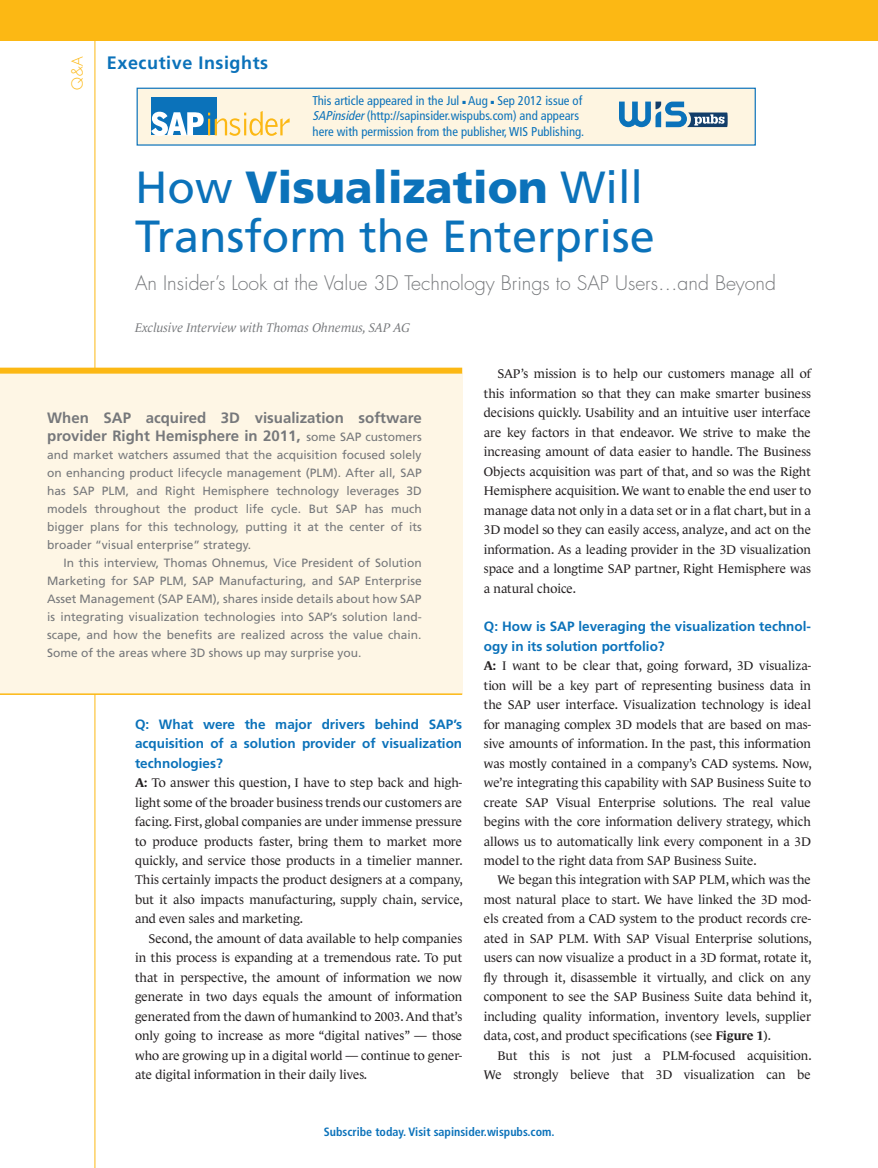
<style>
.page{position:relative;width:878px;height:1168px;background:#fff}
.page>*{position:absolute;margin:0;border:0;box-sizing:border-box;transform-origin:0 0}
.Article_Headline{font:45px/49.5px "Frutiger LT Std";color:#0b72ba}
.Article_subhead_1{font:300 19.5px "Futura Std";color:#76787b}
.t1{font:700 18px "Frutiger LT Std";letter-spacing:.03em;color:#0b72ba}
.Shaded_Intro_box_tex{font:700 15px/18px "Frutiger LT Std";color:#76787b}
.t2{font:300 15px "Futura Std";color:#fcb814}
.Question{font:700 13.5px/19.5px "Frutiger LT Std";color:#0b72ba;text-align:justify}
.Body_text{font:12.75px/19.5px "Le Monde Journal Std";color:#231f20;text-align:justify}
._00_-_Master_Color{font:condensed 12.75px/15.3px "Frutiger LT Std";color:#0b72ba}
.By_line{font:italic 12.75px "Le Monde Journal Std";color:#76787b}
.Shaded_Intro_box_tex-2{font:12px/18px "Frutiger LT Std";color:#76787b;text-align:justify}
.MASTER_-_footer_mont{font:700 condensed 12px "Frutiger LT Std";color:#0b72ba}
.s1{font-style:italic}
.s2{font-weight:900}
.s3{font-weight:400;font-size:12px}
.s4{font-weight:700}
</style>
<div class="page">
<div style="left:0;top:0;width:878px;height:40px;background:#fcb814"></div>
<hr style="left:94px;top:10px;width:1px;height:400px;background:#fcb814">
<hr style="left:94px;top:687px;width:1px;height:481px;background:#fcb814">
<div style="left:137px;top:88px;width:618px;height:58px;background:#fef5e1;border:1px solid #0b72ba"></div>
<div style="left:151px;top:97px;width:66px;height:38px;background:#0b72ba"></div>
<svg style="left:151px;top:111px;width:138px;height:25px"></svg>
<svg style="left:619px;top:102px;width:108px;height:25px"></svg>
<div style="left:0;top:374px;width:462px;height:320px;background:#fef6e5"></div>
<hr style="left:0;top:693px;width:462px;height:2px;background:#fcb814">
<div style="left:0;top:368px;width:462px;height:6px;background:#fcb814"></div>
<p class="t2" style="left:68px;top:90px;width:35px;rotate:-90deg">Q&amp;A</p>
<p class="t1" style="left:107px;top:53px;width:163px">Executive Insights</p>
<p class="_00_-_Master_Color" style="left:312px;top:93px;width:273px">This article appeared in the Jul ■ Aug ■ Sep 2012 issue of<br><span class="s1">SAPinsider</span>(http://sapinsider.wispubs.com) and appears here with permission from the publisher, WIS Publishing.</p>
<p class="Article_Headline" style="left:135px;top:162px;width:521px">How <span class="s2">Visualization</span> Will<br>Transform the Enterprise</p>
<p class="Article_subhead_1" style="left:135px;top:271px;width:642px">An Insider’s Look at the Value 3D Technology Brings to SAP Users…and Beyond</p>
<p class="By_line" style="left:135px;top:320px;width:277px">Exclusive Interview with Thomas Ohnemus, SAP AG</p>
<p class="Shaded_Intro_box_tex" style="left:47px;top:408px;width:376px">When SAP acquired 3D visualization software provider Right Hemisphere in 2011, <span class="s3">some SAP customers</span></p>
<p class="Shaded_Intro_box_tex-2" style="left:47px;top:445px;width:376px">and market watchers assumed that the acquisition focused solely on enhancing product lifecycle management (PLM). After all, SAP has SAP PLM, and Right Hemisphere technology leverages 3D models throughout the product life cycle. But SAP has much bigger plans for this technology, putting it at the center of its broader “visual enterprise” strategy.</p>
<p class="Shaded_Intro_box_tex-2" style="left:47px;top:553px;width:376px;text-indent:16px">In this interview, Thomas Ohnemus, Vice President of Solution Marketing for SAP PLM, SAP Manufacturing, and SAP Enterprise Asset Management (SAP EAM), shares inside details about how SAP is integrating visualization technologies into SAP’s solution land&shy;scape, and how the benefits are realized across the value chain.<br>Some of the areas where 3D shows up may surprise you.</p>
<p class="Question" style="left:135px;top:714px;width:328px">Q: What were the major drivers behind SAP’s acquisition of a solution provider of visualization technologies?</p>
<p class="Body_text" style="left:135px;top:773px;width:329px"><span class="s4">A:</span> To answer this question, I have to step back and high&shy;light some of the broader business trends our customers are facing. First, global companies are under immense pressure to produce products faster, bring them to market more quickly, and service those products in a timelier manner.<br>This certainly impacts the product designers at a company, but it also impacts manufacturing, supply chain, service, and even sales and marketing.</p>
<p class="Body_text" style="left:135px;top:928px;width:329px;text-indent:14px">Second, the amount of data available to help companies in this process is expanding at a tremendous rate. To put that in perspective, the amount of information we now generate in two days equals the amount of information generated from the dawn of humankind to 2003. And that’s only going to increase as more “digital natives” — those who are growing up in a digital world — continue to gener&shy;ate digital information in their daily lives.</p>
<p class="Body_text" style="left:484px;top:364px;width:329px;text-indent:14px">SAP’s mission is to help our customers manage all of this information so that they can make smarter business decisions quickly. Usability and an intuitive user interface are key factors in that endeavor. We strive to make the increasing amount of data easier to handle. The Business Objects acquisition was part of that, and so was the Right Hemisphere acquisition. We want to enable the end user to manage data not only in a data set or in a flat chart, but in a 3D model so they can easily access, analyze, and act on the information. As a leading provider in the 3D visualization space and a longtime SAP partner, Right Hemisphere was a natural choice.</p>
<p class="Question" style="left:484px;top:617px;width:328px">Q: How is SAP leveraging the visualization technol&shy;ogy in its solution portfolio?</p>
<p class="Body_text" style="left:484px;top:656px;width:329px"><span class="s4">A:</span> I want to be clear that, going forward, 3D visualiza&shy;tion will be a key part of representing business data in the SAP user interface. Visualization technology is ideal for managing complex 3D models that are based on mas&shy;sive amounts of information. In the past, this information was mostly contained in a company’s CAD systems. Now, we’re integrating this capability with SAP Business Suite to create SAP Visual Enterprise solutions. The real value begins with the core information delivery strategy, which allows us to automatically link every component in a 3D model to the right data from SAP Business Suite.</p>
<p class="Body_text" style="left:484px;top:870px;width:329px;text-indent:14px">We began this integration with SAP PLM, which was the most natural place to start. We have linked the 3D mod&shy;els created from a CAD system to the product records cre&shy;ated in SAP PLM. With SAP Visual Enterprise solutions, users can now visualize a product in a 3D format, rotate it, fly through it, disassemble it virtually, and click on any component to see the SAP Business Suite data behind it, including quality information, inventory levels, supplier data, cost, and product specifications (see <span class="s4">Figure 1</span>).</p>
<p class="Body_text" style="left:484px;top:1045px;width:329px;text-align:right">But this is not just a PLM-focused acquisition.<br>We strongly believe that 3D visualization can be</p>
<p class="MASTER_-_footer_mont" style="left:324px;top:1125px;width:232px">Subscribe today. Visit sapinsider.wispubs.com.</p>
</div>
